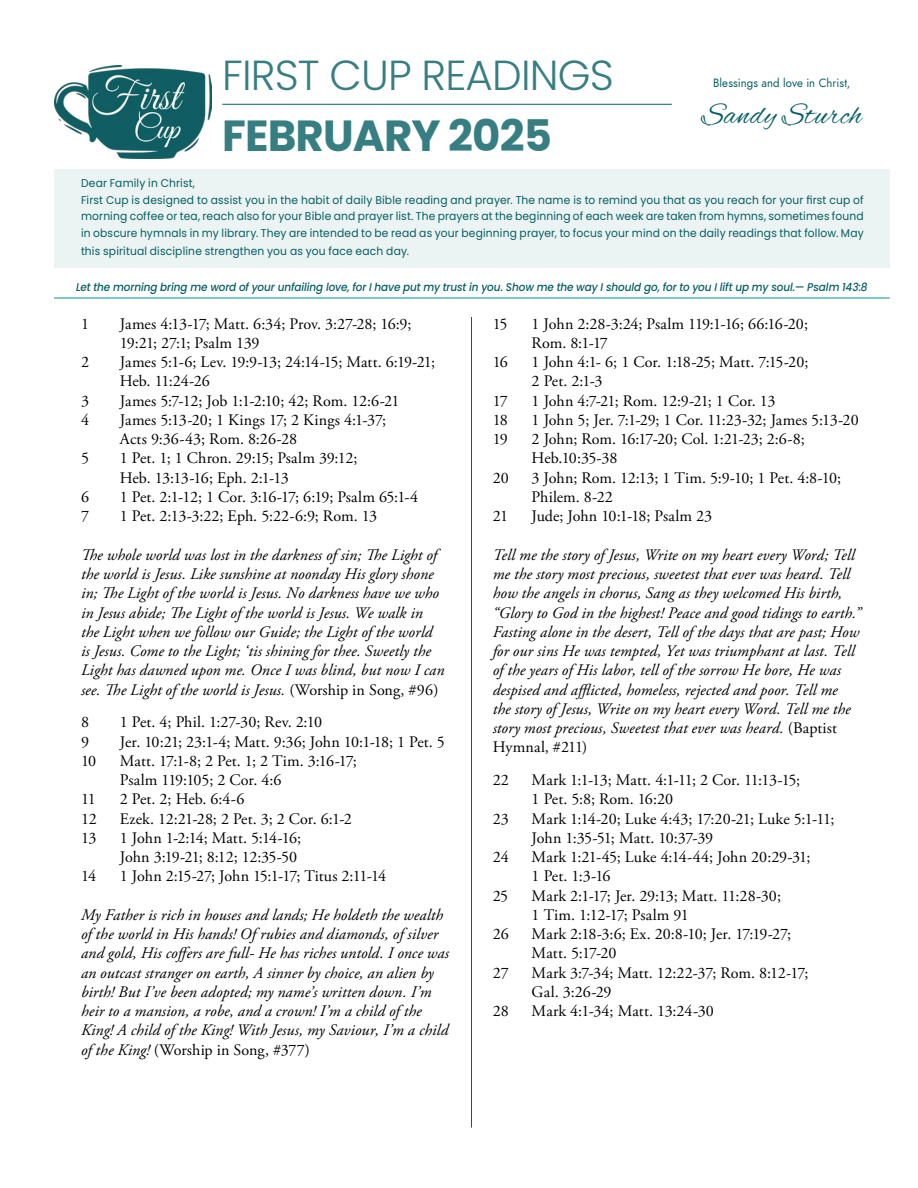
<style>
.page{position:relative;width:918px;height:1188px;background:#fff}
.page>*{position:absolute;margin:0;border:0;box-sizing:border-box;transform-origin:0 0}
.t1{font:700 43.5px "Poppins";letter-spacing:-.02em;color:#377e82}
.t2{font:300 42px "Poppins";letter-spacing:-.02em;color:#377e82}
.t3{font:31.5px "Alex Brush";letter-spacing:.025em;color:#055e63;scale:.95 1}
.t4{font:16.05px/19.2px "Adobe Garamond Pro";letter-spacing:-.005em;color:#000}
.t5{font:italic 16.05px/19.2px "Adobe Garamond Pro";letter-spacing:.005em;color:#000}
.t6{font:italic 12px "Renner";letter-spacing:.01em;color:#055e63;scale:.95 1}
.t7{font:11.25px/16.5px "Poppins";letter-spacing:.015em;color:#055e63;scale:.95 1}
.t8{font:italic 500 11.25px "Poppins";letter-spacing:-.01em;color:#055e63;scale:.93 1}
.s1{font-style:normal}
</style>
<div class="page">
<div style="left:54px;top:170px;width:836px;height:98px;background:#ebf3f3"></div>
<hr style="left:471px;top:317px;width:1px;height:811px;background:#055e63">
<hr style="left:54px;top:298px;width:836px;height:1px;background:#009594">
<img style="left:54px;top:65px;width:158px;height:93px">
<hr style="left:222px;top:104px;width:450px;height:1px;background:#055e63">
<h2 class="t2" style="left:222px;top:51px;width:393px">FIRST CUP READINGS</h2>
<h1 class="t1" style="left:222px;top:111px;width:331px">FEBRUARY 2025</h1>
<p class="t6" style="left:713px;top:75px;width:146px">Blessings and love in Christ,</p>
<h3 class="t3" style="left:702px;top:97px;width:170px">Sandy Sturch</h3>
<p class="t7" style="left:81px;top:175px;width:825px">Dear Family in Christ,<br>First Cup is designed to assist you in the habit of daily Bible reading and prayer. The name is to remind you that as you reach for your first cup of morning coffee or tea, reach also for your Bible and prayer list. The prayers at the beginning of each week are taken from hymns, sometimes found in obscure hymnals in my library. They are intended to be read as your beginning prayer, to focus your mind on the daily readings that follow. May</p>
<p class="t7" style="left:81px;top:242px;width:347px">this spiritual discipline strengthen you as you face each day.</p>
<p class="t8" style="left:76px;top:280px;width:853px">Let the morning bring me word of your unfailing love, for I have put my trust in you. Show me the way I should go, for to you I lift up my soul.— Psalm 143:8</p>
<p class="t4" style="left:81px;top:315px;width:10px">1</p>
<p class="t4" style="left:120px;top:315px;width:293px">James 4:13-17; Matt. 6:34; Prov. 3:27-28; 16:9;<br>19:21; 27:1; Psalm 139</p>
<p class="t4" style="left:81px;top:353px;width:10px">2</p>
<p class="t4" style="left:120px;top:353px;width:317px">James 5:1-6; Lev. 19:9-13; 24:14-15; Matt. 6:19-21;<br>Heb. 11:24-26</p>
<p class="t4" style="left:81px;top:392px;width:10px">3</p>
<p class="t4" style="left:120px;top:392px;width:281px">James 5:7-12; Job 1:1-2:10; 42; Rom. 12:6-21</p>
<p class="t4" style="left:81px;top:411px;width:10px">4</p>
<p class="t4" style="left:120px;top:411px;width:268px">James 5:13-20; 1 Kings 17; 2 Kings 4:1-37;<br>Acts 9:36-43; Rom. 8:26-28</p>
<p class="t4" style="left:81px;top:449px;width:10px">5</p>
<p class="t4" style="left:120px;top:449px;width:239px">1 Pet. 1; 1 Chron. 29:15; Psalm 39:12;<br>Heb. 13:13-16; Eph. 2:1-13</p>
<p class="t4" style="left:81px;top:488px;width:10px">6</p>
<p class="t4" style="left:120px;top:488px;width:300px">1 Pet. 2:1-12; 1 Cor. 3:16-17; 6:19; Psalm 65:1-4</p>
<p class="t4" style="left:81px;top:507px;width:10px">7</p>
<p class="t4" style="left:120px;top:507px;width:259px">1 Pet. 2:13-3:22; Eph. 5:22-6:9; Rom. 13</p>
<p class="t5" style="left:81px;top:546px;width:365px">The whole world was lost in the darkness of sin; The Light of the world is Jesus. Like sunshine at noonday His glory shone in; The Light of the world is Jesus. No darkness have we who in Jesus abide; The Light of the world is Jesus. We walk in the Light when we follow our Guide; the Light of the world is Jesus. Come to the Light; ‘tis shining for thee. Sweetly the Light has dawned upon me. Once I was blind, but now I can see. The Light of the world is Jesus. <span class="s1">(Worship in Song, #96)</span></p>
<p class="t4" style="left:81px;top:713px;width:10px">8</p>
<p class="t4" style="left:120px;top:713px;width:204px">1 Pet. 4; Phil. 1:27-30; Rev. 2:10</p>
<p class="t4" style="left:81px;top:732px;width:10px">9</p>
<p class="t4" style="left:120px;top:732px;width:327px">Jer. 10:21; 23:1-4; Matt. 9:36; John 10:1-18; 1 Pet. 5</p>
<p class="t4" style="left:81px;top:752px;width:17px">10</p>
<p class="t4" style="left:120px;top:752px;width:239px">Matt. 17:1-8; 2 Pet. 1; 2 Tim. 3:16-17;<br>Psalm 119:105; 2 Cor. 4:6</p>
<p class="t4" style="left:81px;top:790px;width:16px">11</p>
<p class="t4" style="left:120px;top:790px;width:126px">2 Pet. 2; Heb. 6:4-6</p>
<p class="t4" style="left:81px;top:810px;width:17px">12</p>
<p class="t4" style="left:120px;top:810px;width:233px">Ezek. 12:21-28; 2 Pet. 3; 2 Cor. 6:1-2</p>
<p class="t4" style="left:81px;top:829px;width:17px">13</p>
<p class="t4" style="left:120px;top:829px;width:183px">1 John 1-2:14; Matt. 5:14-16;<br>John 3:19-21; 8:12; 12:35-50</p>
<p class="t4" style="left:81px;top:867px;width:17px">14</p>
<p class="t4" style="left:120px;top:867px;width:268px">1 John 2:15-27; John 15:1-17; Titus 2:11-14</p>
<p class="t5" style="left:81px;top:906px;width:370px">My Father is rich in houses and lands; He holdeth the wealth of the world in His hands! Of rubies and diamonds, of silver and gold, His coffers are full- He has riches untold. I once was an outcast stranger on earth, A sinner by choice, an alien by birth! But I’ve been adopted; my name’s written down. I’m heir to a mansion, a robe, and a crown! I’m a child of the King! A child of the King! With Jesus, my Saviour, I’m a child of the King! <span class="s1">(Worship in Song, #377)</span></p>
<p class="t4" style="left:493px;top:315px;width:16px">15</p>
<p class="t4" style="left:532px;top:315px;width:278px">1 John 2:28-3:24; Psalm 119:1-16; 66:16-20;<br>Rom. 8:1-17</p>
<p class="t4" style="left:493px;top:353px;width:17px">16</p>
<p class="t4" style="left:532px;top:353px;width:278px">1 John 4:1- 6; 1 Cor. 1:18-25; Matt. 7:15-20;<br>2 Pet. 2:1-3</p>
<p class="t4" style="left:493px;top:392px;width:17px">17</p>
<p class="t4" style="left:532px;top:392px;width:245px">1 John 4:7-21; Rom. 12:9-21; 1 Cor. 13</p>
<p class="t4" style="left:493px;top:411px;width:17px">18</p>
<p class="t4" style="left:532px;top:411px;width:329px">1 John 5; Jer. 7:1-29; 1 Cor. 11:23-32; James 5:13-20</p>
<p class="t4" style="left:493px;top:430px;width:16px">19</p>
<p class="t4" style="left:532px;top:430px;width:275px">2 John; Rom. 16:17-20; Col. 1:21-23; 2:6-8;<br>Heb.10:35-38</p>
<p class="t4" style="left:493px;top:469px;width:18px">20</p>
<p class="t4" style="left:532px;top:469px;width:311px">3 John; Rom. 12:13; 1 Tim. 5:9-10; 1 Pet. 4:8-10;<br>Philem. 8-22</p>
<p class="t4" style="left:493px;top:507px;width:17px">21</p>
<p class="t4" style="left:532px;top:507px;width:182px">Jude; John 10:1-18; Psalm 23</p>
<p class="t5" style="left:493px;top:546px;width:370px">Tell me the story of Jesus, Write on my heart every Word; Tell me the story most precious, sweetest that ever was heard. Tell how the angels in chorus, Sang as they welcomed His birth, “Glory to God in the highest! Peace and good tidings to earth.” Fasting alone in the desert, Tell of the days that are past; How for our sins He was tempted, Yet was triumphant at last. Tell of the years of His labor, tell of the sorrow He bore, He was despised and afflicted, homeless, rejected and poor. Tell me<br>the story of Jesus, Write on my heart every Word. Tell me the story most precious, Sweetest that ever was heard. <span class="s1">(Baptist Hymnal, #211)</span></p>
<p class="t4" style="left:493px;top:771px;width:18px">22</p>
<p class="t4" style="left:532px;top:771px;width:270px">Mark 1:1-13; Matt. 4:1-11; 2 Cor. 11:13-15;<br>1 Pet. 5:8; Rom. 16:20</p>
<p class="t4" style="left:493px;top:810px;width:18px">23</p>
<p class="t4" style="left:532px;top:810px;width:304px">Mark 1:14-20; Luke 4:43; 17:20-21; Luke 5:1-11;<br>John 1:35-51; Matt. 10:37-39</p>
<p class="t4" style="left:493px;top:848px;width:17px">24</p>
<p class="t4" style="left:532px;top:848px;width:280px">Mark 1:21-45; Luke 4:14-44; John 20:29-31;<br>1 Pet. 1:3-16</p>
<p class="t4" style="left:493px;top:887px;width:17px">25</p>
<p class="t4" style="left:532px;top:887px;width:251px">Mark 2:1-17; Jer. 29:13; Matt. 11:28-30;<br>1 Tim. 1:12-17; Psalm 91</p>
<p class="t4" style="left:493px;top:925px;width:18px">26</p>
<p class="t4" style="left:532px;top:925px;width:261px">Mark 2:18-3:6; Ex. 20:8-10; Jer. 17:19-27;<br>Matt. 5:17-20</p>
<p class="t4" style="left:493px;top:964px;width:17px">27</p>
<p class="t4" style="left:532px;top:964px;width:278px">Mark 3:7-34; Matt. 12:22-37; Rom. 8:12-17;<br>Gal. 3:26-29</p>
<p class="t4" style="left:493px;top:1002px;width:18px">28</p>
<p class="t4" style="left:532px;top:1002px;width:184px">Mark 4:1-34; Matt. 13:24-30</p>
</div>
